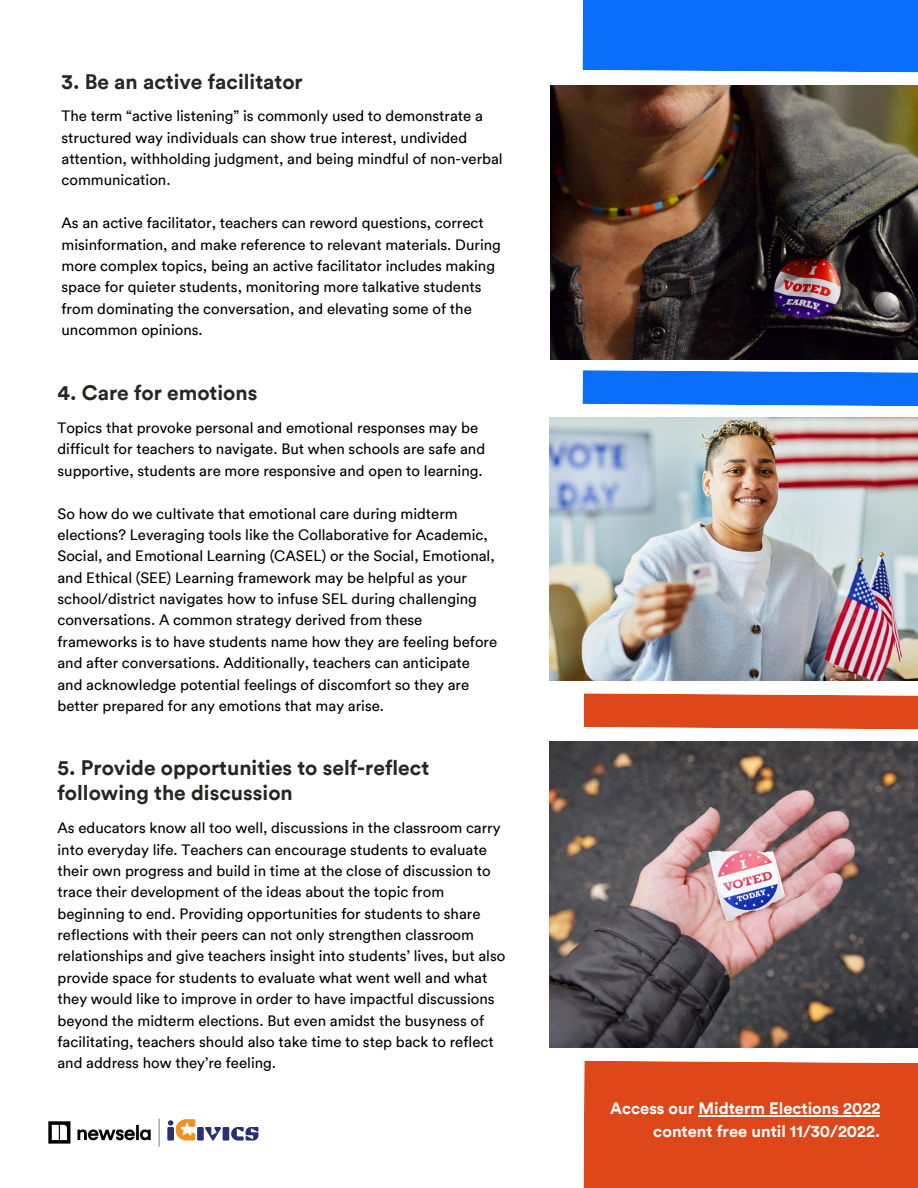
<style>
.page{position:relative;width:918px;height:1188px;background:#fff}
.page>*{position:absolute;margin:0;border:0;box-sizing:border-box;transform-origin:0 0}
.t1{font:700 21px/24.8px "Circular";color:#262624}
.t2{font:700 16.5px/22.5px "Circular";color:#fff;text-align:right}
.t3{font:15px/21.3px "Circular";color:#000}
</style>
<div class="page">
<img style="left:549px;top:417px;width:369px;height:263px">
<img style="left:550px;top:85px;width:368px;height:275px">
<img style="left:549px;top:742px;width:369px;height:306px">
<svg style="left:583px;top:370px;width:335px;height:36px;background:#1b78fa"></svg>
<svg style="left:584px;top:693px;width:334px;height:36px;background:#e0542a"></svg>
<div style="left:583px;top:0;width:335px;height:72px;background:#0a6efa"></div>
<div style="left:583px;top:1061px;width:335px;height:127px;background:#de471a"></div>
<div style="left:197px;top:1127px;width:7px;height:14px;background:#292e76"></div>
<svg style="left:205px;top:1127px;width:16px;height:14px"></svg>
<div style="left:223px;top:1127px;width:6px;height:14px;background:#292e76"></div>
<svg style="left:231px;top:1127px;width:27px;height:14px"></svg>
<svg style="left:167px;top:1127px;width:7px;height:14px"></svg>
<svg style="left:168px;top:1119px;width:27px;height:22px"></svg>
<img style="left:48px;top:1118px;width:111px;height:29px">
<svg style="left:159px;top:1119px;width:1px;height:28px"></svg>
<hr style="left:698px;top:1115px;width:182px;height:2px;background:#fff">
<h1 class="t1" style="left:62px;top:69px;width:243px">3. Be an active facilitator</h1>
<p class="t3" style="left:62px;top:105px;width:443px">The term “active listening” is commonly used to demonstrate a structured way individuals can show true interest, undivided attention, withholding judgment, and being mindful of non-verbal communication.</p>
<p class="t3" style="left:62px;top:212px;width:441px">As an active facilitator, teachers can reword questions, correct misinformation, and make reference to relevant materials. During more complex topics, being an active facilitator includes making space for quieter students, monitoring more talkative students from dominating the conversation, and elevating some of the uncommon opinions.</p>
<h1 class="t1" style="left:57px;top:380px;width:201px">4. Care for emotions</h1>
<p class="t3" style="left:57px;top:417px;width:429px">Topics that provoke personal and emotional responses may be difficult for teachers to navigate. But when schools are safe and supportive, students are more responsive and open to learning.</p>
<p class="t3" style="left:57px;top:502px;width:441px">So how do we cultivate that emotional care during midterm elections? Leveraging tools like the Collaborative for Academic, Social, and Emotional Learning (CASEL) or the Social, Emotional, and Ethical (SEE) Learning framework may be helpful as your school/district navigates how to infuse SEL during challenging conversations. A common strategy derived from these frameworks is to have students name how they are feeling before and after conversations. Additionally, teachers can anticipate and acknowledge potential feelings of discomfort so they are better prepared for any emotions that may arise.</p>
<h1 class="t1" style="left:57px;top:755px;width:373px">5. Provide opportunities to self-reflect following the discussion</h1>
<p class="t3" style="left:57px;top:817px;width:449px">As educators know all too well, discussions in the classroom carry into everyday life. Teachers can encourage students to evaluate their own progress and build in time at the close of discussion to trace their development of the ideas about the topic from beginning to end. Providing opportunities for students to share reflections with their peers can not only strengthen classroom relationships and give teachers insight into students’ lives, but also provide space for students to evaluate what went well and what they would like to improve in order to have impactful discussions beyond the midterm elections. But even amidst the busyness of facilitating, teachers should also take time to step back to reflect and address how they’re feeling.</p>
<p class="t2" style="left:610px;top:1097px;width:272px">Access our Midterm Elections 2022 content free until 11/30/2022.</p>
</div>
